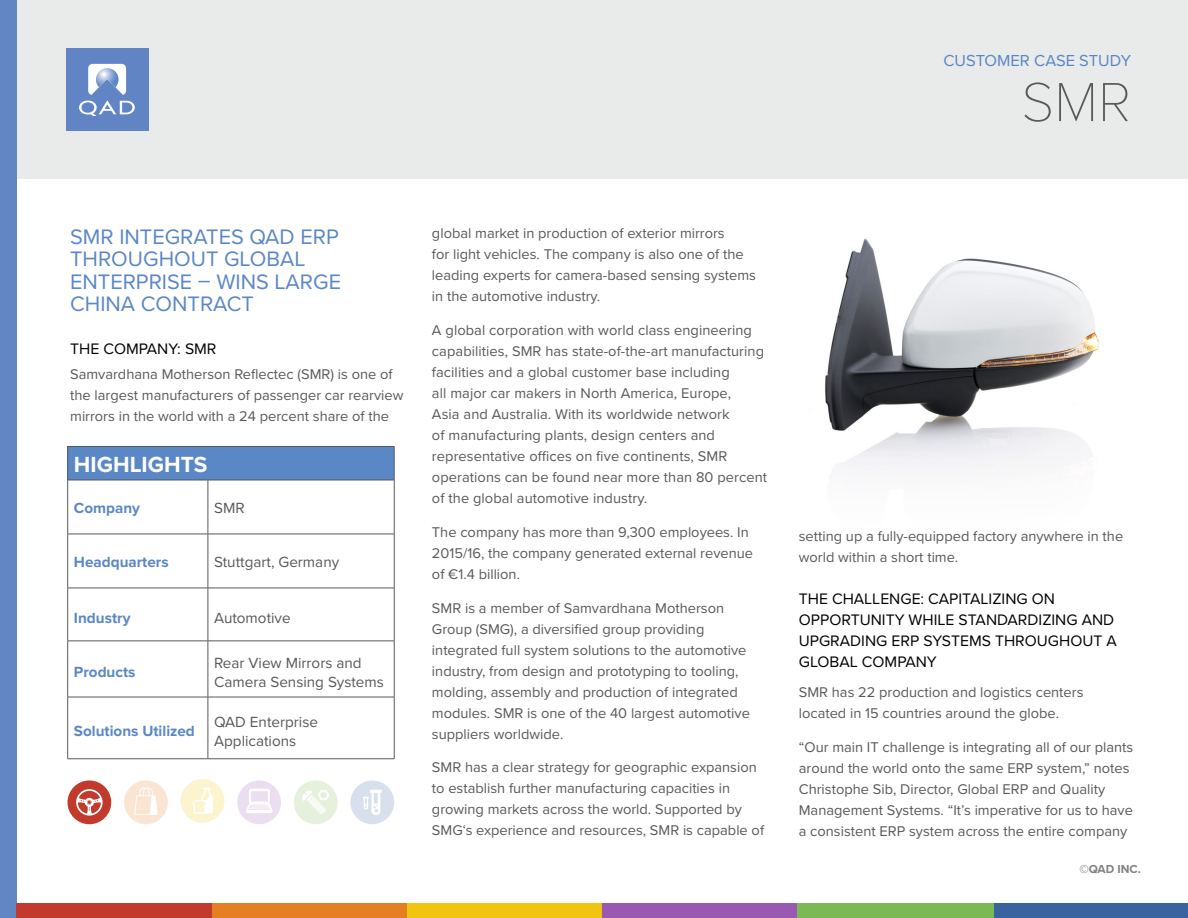
<style>
.page{position:relative;width:1188px;height:918px;background:#fff}
.page>*{position:absolute;margin:0;border:0;box-sizing:border-box;transform-origin:0 0}
.t1{font:100 57px "Proxima Nova T";color:#58595b}
.t2{font:700 22.65px "Proxima Nova";color:#fff}
.t3{font:21.75px/22.5px "Proxima Nova";color:#5a87c6}
.t4{font:16.5px "Proxima Nova";color:#5886c5}
.t5{font:15.75px/21px "Proxima Nova";color:#000}
.t6{font:15.3px/19.5px "Proxima Nova";color:#58595b}
.t7{font:700 15.3px "Proxima Nova";color:#5a87c6}
.t8{font:14.7px/21px "Proxima Nova";color:#58595b}
.t9{font:700 12px "Proxima Nova";color:#808284}
</style>
<div class="page">
<div style="left:0;top:0;width:1188px;height:178px;background:#e9eaea"></div>
<div style="left:68px;top:446px;width:326px;height:34px;background:#5a87c6"></div>
<hr style="left:68px;top:446px;width:140px;height:1px;background:#58595b">
<hr style="left:67px;top:447px;width:1px;height:33px;background:#58595b">
<hr style="left:208px;top:446px;width:186px;height:1px;background:#58595b">
<hr style="left:394px;top:447px;width:1px;height:33px;background:#58595b">
<hr style="left:68px;top:480px;width:140px;height:1px;background:#58595b">
<hr style="left:67px;top:480px;width:1px;height:54px;background:#58595b">
<hr style="left:208px;top:480px;width:186px;height:1px;background:#58595b">
<hr style="left:208px;top:480px;width:1px;height:54px;background:#58595b">
<hr style="left:394px;top:480px;width:1px;height:54px;background:#58595b">
<hr style="left:68px;top:534px;width:140px;height:1px;background:#58595b">
<hr style="left:67px;top:534px;width:1px;height:54px;background:#58595b">
<hr style="left:208px;top:534px;width:186px;height:1px;background:#58595b">
<hr style="left:208px;top:534px;width:1px;height:54px;background:#58595b">
<hr style="left:394px;top:534px;width:1px;height:54px;background:#58595b">
<hr style="left:68px;top:588px;width:140px;height:1px;background:#58595b">
<hr style="left:67px;top:588px;width:1px;height:53px;background:#58595b">
<hr style="left:208px;top:588px;width:186px;height:1px;background:#58595b">
<hr style="left:208px;top:588px;width:1px;height:53px;background:#58595b">
<hr style="left:394px;top:588px;width:1px;height:53px;background:#58595b">
<hr style="left:68px;top:641px;width:140px;height:1px;background:#58595b">
<hr style="left:67px;top:641px;width:1px;height:56px;background:#58595b">
<hr style="left:208px;top:641px;width:186px;height:1px;background:#58595b">
<hr style="left:208px;top:641px;width:1px;height:56px;background:#58595b">
<hr style="left:394px;top:641px;width:1px;height:56px;background:#58595b">
<hr style="left:68px;top:697px;width:140px;height:1px;background:#58595b">
<hr style="left:67px;top:697px;width:1px;height:62px;background:#58595b">
<hr style="left:208px;top:697px;width:186px;height:1px;background:#58595b">
<hr style="left:208px;top:697px;width:1px;height:62px;background:#58595b">
<hr style="left:394px;top:697px;width:1px;height:62px;background:#58595b">
<hr style="left:68px;top:759px;width:140px;height:1px;background:#58595b">
<hr style="left:208px;top:759px;width:186px;height:1px;background:#58595b">
<div style="left:237px;top:780px;width:44px;height:44px;background:#ebdef0;border-radius:50%"></div>
<svg style="left:246px;top:789px;width:27px;height:24px"></svg>
<div style="left:68px;top:780px;width:43px;height:44px;background:#c13a2b;border-radius:50%"></div>
<svg style="left:76px;top:789px;width:27px;height:27px"></svg>
<div style="left:124px;top:780px;width:44px;height:44px;background:#fae5d3;border-radius:50%"></div>
<svg style="left:134px;top:788px;width:24px;height:27px"></svg>
<div style="left:350px;top:780px;width:44px;height:44px;background:#d7e0ec;border-radius:50%"></div>
<svg style="left:363px;top:790px;width:19px;height:25px"></svg>
<div style="left:294px;top:780px;width:44px;height:44px;background:#e5f1dd;border-radius:50%"></div>
<svg style="left:302px;top:790px;width:27px;height:25px"></svg>
<img style="left:825px;top:238px;width:275px;height:232px">
<div style="left:0;top:0;width:17px;height:918px;background:#6285c4"></div>
<div style="left:66px;top:48px;width:82px;height:82px;background:#6185c4"></div>
<svg style="left:79px;top:64px;width:56px;height:52px"></svg>
<div style="left:17px;top:903px;width:195px;height:15px;background:#c13a2b"></div>
<div style="left:212px;top:903px;width:195px;height:15px;background:#e67f23"></div>
<div style="left:407px;top:903px;width:196px;height:15px;background:#f1c410"></div>
<div style="left:603px;top:903px;width:195px;height:15px;background:#9959b3"></div>
<div style="left:993px;top:903px;width:195px;height:15px;background:#38639f"></div>
<div style="left:798px;top:903px;width:196px;height:15px;background:#7cb854"></div>
<div style="left:181px;top:779px;width:43px;height:44px;background:#fcf3cf;border-radius:50%"></div>
<svg style="left:192px;top:788px;width:21px;height:26px"></svg>
<p class="t4" style="left:943px;top:51px;width:189px">CUSTOMER CASE STUDY</p>
<h1 class="t1" style="left:1021px;top:68px;width:111px">SMR</h1>
<h3 class="t3" style="left:70px;top:226px;width:272px">SMR INTEGRATES QAD ERP<br>THROUGHOUT GLOBAL<br>ENTERPRISE – WINS LARGE<br>CHINA CONTRACT</h3>
<p class="t5" style="left:70px;top:338px;width:148px">THE COMPANY: SMR</p>
<p class="t8" style="left:70px;top:364px;width:335px">Samvardhana Motherson Reflectec (SMR) is one of the largest manufacturers of passenger car rearview mirrors in the world with a 24 percent share of the</p>
<h2 class="t2" style="left:74px;top:451px;width:135px">HIGHLIGHTS</h2>
<p class="t7" style="left:74px;top:499px;width:68px">Company</p>
<p class="t6" style="left:214px;top:498px;width:32px">SMR</p>
<p class="t7" style="left:74px;top:553px;width:96px">Headquarters</p>
<p class="t6" style="left:214px;top:552px;width:127px">Stuttgart, Germany</p>
<p class="t7" style="left:74px;top:609px;width:58px">Industry</p>
<p class="t6" style="left:214px;top:608px;width:78px">Automotive</p>
<p class="t7" style="left:74px;top:663px;width:63px">Products</p>
<p class="t6" style="left:214px;top:653px;width:171px">Rear View Mirrors and<br>Camera Sensing Systems</p>
<p class="t7" style="left:74px;top:722px;width:122px">Solutions Utilized</p>
<p class="t6" style="left:214px;top:712px;width:105px">QAD Enterprise<br>Applications</p>
<p class="t8" style="left:432px;top:223px;width:326px">global market in production of exterior mirrors<br>for light vehicles. The company is also one of the leading experts for camera-based sensing systems in the automotive industry.</p>
<p class="t8" style="left:432px;top:320px;width:337px">A global corporation with world class engineering capabilities, SMR has state-of-the-art manufacturing facilities and a global customer base including<br>all major car makers in North America, Europe,<br>Asia and Australia. With its worldwide network<br>of manufacturing plants, design centers and representative offices on five continents, SMR operations can be found near more than 80 percent of the global automotive industry.</p>
<p class="t8" style="left:432px;top:522px;width:323px">The company has more than 9,300 employees. In<br>2015/16, the company generated external revenue of €1.4 billion.</p>
<p class="t8" style="left:432px;top:598px;width:319px">SMR is a member of Samvardhana Motherson Group (SMG), a diversified group providing integrated full system solutions to the automotive industry, from design and prototyping to tooling, molding, assembly and production of integrated modules. SMR is one of the 40 largest automotive suppliers worldwide.</p>
<p class="t8" style="left:432px;top:757px;width:334px">SMR has a clear strategy for geographic expansion to establish further manufacturing capacities in growing markets across the world. Supported by SMG‘s experience and resources, SMR is capable of</p>
<p class="t8" style="left:799px;top:526px;width:326px">setting up a fully-equipped factory anywhere in the world within a short time.</p>
<p class="t5" style="left:799px;top:589px;width:320px">THE CHALLENGE: CAPITALIZING ON<br>OPPORTUNITY WHILE STANDARDIZING AND<br>UPGRADING ERP SYSTEMS THROUGHOUT A<br>GLOBAL COMPANY</p>
<p class="t8" style="left:799px;top:682px;width:286px">SMR has 22 production and logistics centers located in 15 countries around the globe.</p>
<p class="t8" style="left:799px;top:737px;width:336px">“Our main IT challenge is integrating all of our plants around the world onto the same ERP system,” notes Christophe Sib, Director, Global ERP and Quality Management Systems. “It’s imperative for us to have a consistent ERP system across the entire company</p>
<p class="t9" style="left:1079px;top:862px;width:63px">©QAD INC.</p>
</div>
